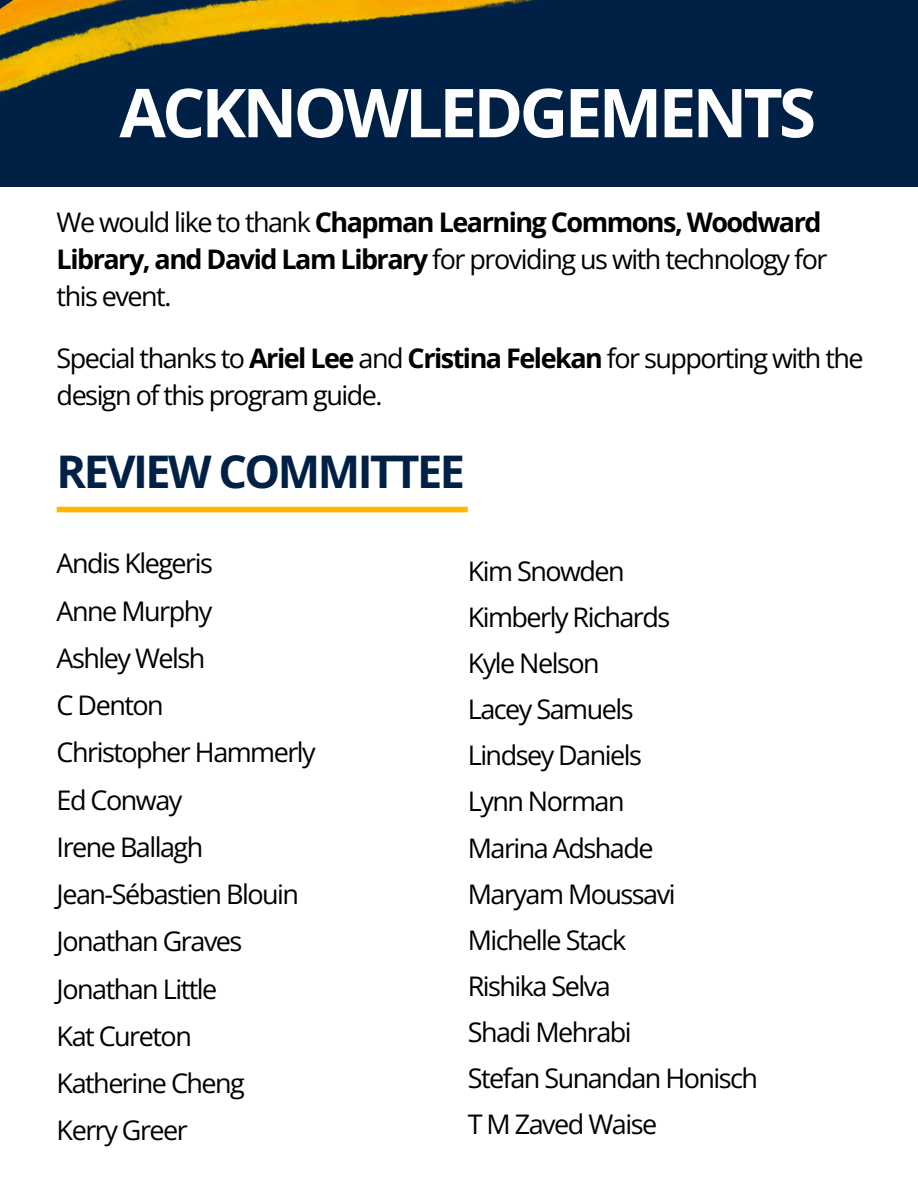
<style>
.page{position:relative;width:918px;height:1188px;background:#fff}
.page>*{position:absolute;margin:0;border:0;box-sizing:border-box;transform-origin:0 0}
.t1{font:700 67.5px "Open Sans";letter-spacing:-.055em;color:#fefefe}
.t2{font:700 45px "Open Sans";letter-spacing:-.055em;color:#002145}
.t3{font:27px/46.2px "Open Sans";letter-spacing:-.055em;color:#000}
.s1{font-weight:700}
</style>
<div class="page">
<div style="left:57px;top:507px;width:411px;height:5px;background:#ffb800"></div>
<div style="left:0;top:0;width:918px;height:187px;background:#002145"></div>
<img style="left:0;top:0;width:533px;height:93px">
<h1 class="t1" style="left:119px;top:65px;width:698px">ACKNOWLEDGEMENTS</h1>
<p class="t3" style="left:57px;top:203px;width:772px;line-height:37.2px">We would like to thank <span class="s1">Chapman Learning Commons, Woodward<br>Library, and David Lam Library</span> for providing us with technology for this event.</p>
<p class="t3" style="left:57px;top:339px;width:809px;line-height:37.2px">Special thanks to <span class="s1">Ariel Lee</span> and <span class="s1">Cristina Felekan</span> for supporting with the design of this program guide.</p>
<h2 class="t2" style="left:57px;top:440px;width:410px">REVIEW COMMITTEE</h2>
<p class="t3" style="left:57px;top:539px;width:261px;line-height:47.2px">Andis Klegeris<br>Anne Murphy<br>Ashley Welsh<br>C Denton<br>Christopher Hammerly<br>Ed Conway<br>Irene Ballagh<br>Jean-Sébastien Blouin<br>Jonathan Graves<br>Jonathan Little<br>Kat Cureton<br>Katherine Cheng<br>Kerry Greer</p>
<p class="t3" style="left:468px;top:547px;width:292px">Kim Snowden<br>Kimberly Richards<br>Kyle Nelson<br>Lacey Samuels<br>Lindsey Daniels<br>Lynn Norman<br>Marina Adshade<br>Maryam Moussavi<br>Michelle Stack<br>Rishika Selva<br>Shadi Mehrabi<br>Stefan Sunandan Honisch<br>T M Zaved Waise</p>
</div>
